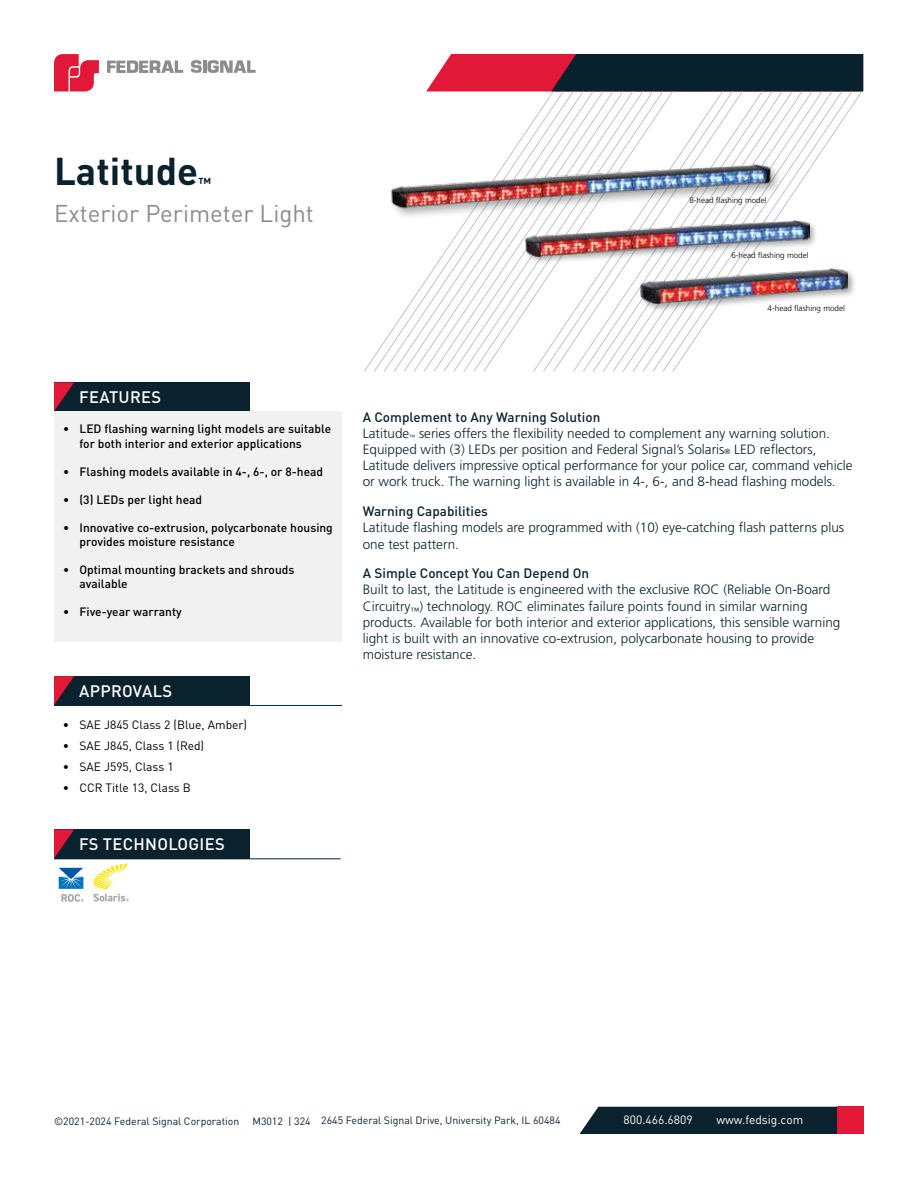
<style>
.page{position:relative;width:918px;height:1188px;background:#fff}
.page>*{position:absolute;margin:0;border:0;box-sizing:border-box;transform-origin:0 0}
.t1{font:700 38.25px "DIN Pro";color:#0a222d}
.t2{font:24px "DIN Pro";color:#8a8c8e}
.t3{font:500 16.5px "DIN Pro";letter-spacing:.02em;color:#fff}
.t4{font:700 14.25px "DIN Pro";color:#0a222d}
.t5{font:300 13.5px/16.2px "Frutiger LT Std";color:#0a222d}
.t6{font:500 13.5px "DIN Pro";color:#0a222d}
.t7{font:500 12px/14.4px "DIN Pro";color:#000}
.t8{font:12px "DIN Pro";color:#000}
.t9{font:12px "DIN Pro";color:#fff}
.t10{font:10.5px "DIN Pro";color:#0a222d}
.t11{font:300 8.1px "Frutiger LT Std";color:#000}
.t12{font:300 6px "Frutiger LT Std";color:#0a222d}
.s1{font-size:7.5px}
</style>
<div class="page">
<div style="left:837px;top:1107px;width:27px;height:27px;background:#e11837"></div>
<div style="left:580px;top:1107px;width:257px;height:27px;background:#0a222d"></div>
<svg style="left:54px;top:54px;width:45px;height:37px"></svg>
<svg style="left:191px;top:60px;width:65px;height:13px"></svg>
<svg style="left:107px;top:60px;width:76px;height:13px"></svg>
<svg style="left:426px;top:54px;width:437px;height:37px;background:#4d2536"></svg>
<svg style="left:394px;top:297px;width:20px;height:75px"></svg>
<svg style="left:414px;top:91px;width:29px;height:281px"></svg>
<svg style="left:443px;top:91px;width:30px;height:281px"></svg>
<svg style="left:473px;top:91px;width:10px;height:281px"></svg>
<svg style="left:483px;top:91px;width:169px;height:281px"></svg>
<svg style="left:672px;top:91px;width:190px;height:281px"></svg>
<div style="left:54px;top:382px;width:195px;height:29px;background:#0a222d"></div>
<svg style="left:54px;top:382px;width:20px;height:29px"></svg>
<div style="left:54px;top:411px;width:287px;height:231px;background:#f1f1f2"></div>
<div style="left:54px;top:829px;width:195px;height:30px;background:#0a222d"></div>
<svg style="left:54px;top:829px;width:20px;height:29px"></svg>
<hr style="left:54px;top:859px;width:287px;height:1px;background:#0a222d">
<div style="left:54px;top:676px;width:195px;height:29px;background:#0a222d"></div>
<svg style="left:54px;top:676px;width:20px;height:29px"></svg>
<hr style="left:54px;top:705px;width:288px;height:1px;background:#002a3a">
<div style="left:523px;top:219px;width:296px;height:47px;background:#000;opacity:.35"></div>
<img style="left:525px;top:221px;width:285px;height:36px">
<div style="left:389px;top:162px;width:394px;height:59px;background:#000;opacity:.35"></div>
<img style="left:389px;top:156px;width:387px;height:58px">
<div style="left:638px;top:266px;width:219px;height:47px;background:#000;opacity:.35"></div>
<img style="left:640px;top:268px;width:208px;height:36px">
<svg style="left:59px;top:868px;width:25px;height:34px"></svg>
<svg style="left:93px;top:864px;width:36px;height:37px"></svg>
<h1 class="t1" style="left:54px;top:139px;width:146px">Latitude</h1>
<p class="t4" style="left:198px;top:171px;width:15px">™</p>
<h2 class="t2" style="left:54px;top:194px;width:261px">Exterior Perimeter Light</h2>
<p class="t11" style="left:689px;top:196px;width:79px">8-head flashing model</p>
<p class="t11" style="left:731px;top:251px;width:79px">6-head flashing model</p>
<p class="t11" style="left:768px;top:304px;width:79px">4-head flashing model</p>
<p class="t3" style="left:79px;top:383px;width:84px">FEATURES</p>
<p class="t7" style="left:80px;top:421px;width:253px;text-indent:-16px">• LED flashing warning light models are suitable for both interior and exterior applications</p>
<p class="t7" style="left:63px;top:463px;width:262px">• Flashing models available in 4-, 6-, or 8-head</p>
<p class="t7" style="left:63px;top:491px;width:141px">• (3) LEDs per light head</p>
<p class="t7" style="left:80px;top:519px;width:255px;text-indent:-16px">• Innovative co-extrusion, polycarbonate housing provides moisture resistance</p>
<p class="t7" style="left:80px;top:561px;width:217px;text-indent:-16px">• Optimal mounting brackets and shrouds available</p>
<p class="t7" style="left:63px;top:603px;width:120px">• Five-year warranty</p>
<p class="t3" style="left:79px;top:677px;width:95px">APPROVALS</p>
<p class="t8" style="left:63px;top:715px;width:186px">• SAE J845 Class 2 (Blue, Amber)</p>
<p class="t8" style="left:63px;top:736px;width:143px">• SAE J845, Class 1 (Red)</p>
<p class="t8" style="left:63px;top:757px;width:112px">• SAE J595, Class 1</p>
<p class="t8" style="left:63px;top:778px;width:129px">• CCR Title 13, Class B</p>
<p class="t3" style="left:79px;top:831px;width:147px">FS TECHNOLOGIES</p>
<p class="t6" style="left:363px;top:406px;width:239px">A Complement to Any Warning Solution</p>
<p class="t5" style="left:363px;top:425px;width:48px">Latitude</p>
<p class="t12" style="left:409px;top:434px;width:7px">™</p>
<p class="t5" style="left:363px;top:425px;width:491px;text-indent:56px">series offers the flexibility needed to complement any warning solution.<br>Equipped with (3) LEDs per position and Federal Signal’s Solaris<span class="s1">®</span> LED reflectors, Latitude delivers impressive optical performance for your police car, command vehicle or work truck. The warning light is available in 4-, 6-, and 8-head flashing models.</p>
<p class="t6" style="left:363px;top:500px;width:127px">Warning Capabilities</p>
<p class="t5" style="left:363px;top:520px;width:483px">Latitude flashing models are programmed with (10) eye-catching flash patterns plus one test pattern.</p>
<p class="t6" style="left:363px;top:562px;width:228px">A Simple Concept You Can Depend On</p>
<p class="t5" style="left:363px;top:582px;width:479px">Built to last, the Latitude is engineered with the exclusive ROC (Reliable On-Board Circuitry<sub>™</sub>) technology. ROC eliminates failure points found in similar warning products. Available for both interior and exterior applications, this sensible warning light is built with an innovative co-extrusion, polycarbonate housing to provide moisture resistance.</p>
<p class="t10" style="left:54px;top:1112px;width:508px">©2021-2024 Federal Signal Corporation M3012 | 324 2645 Federal Signal Drive, University Park, IL 60484</p>
<p class="t9" style="left:624px;top:1111px;width:71px">800.466.6809</p>
<p class="t9" style="left:717px;top:1111px;width:88px">www.fedsig.com</p>
</div>
